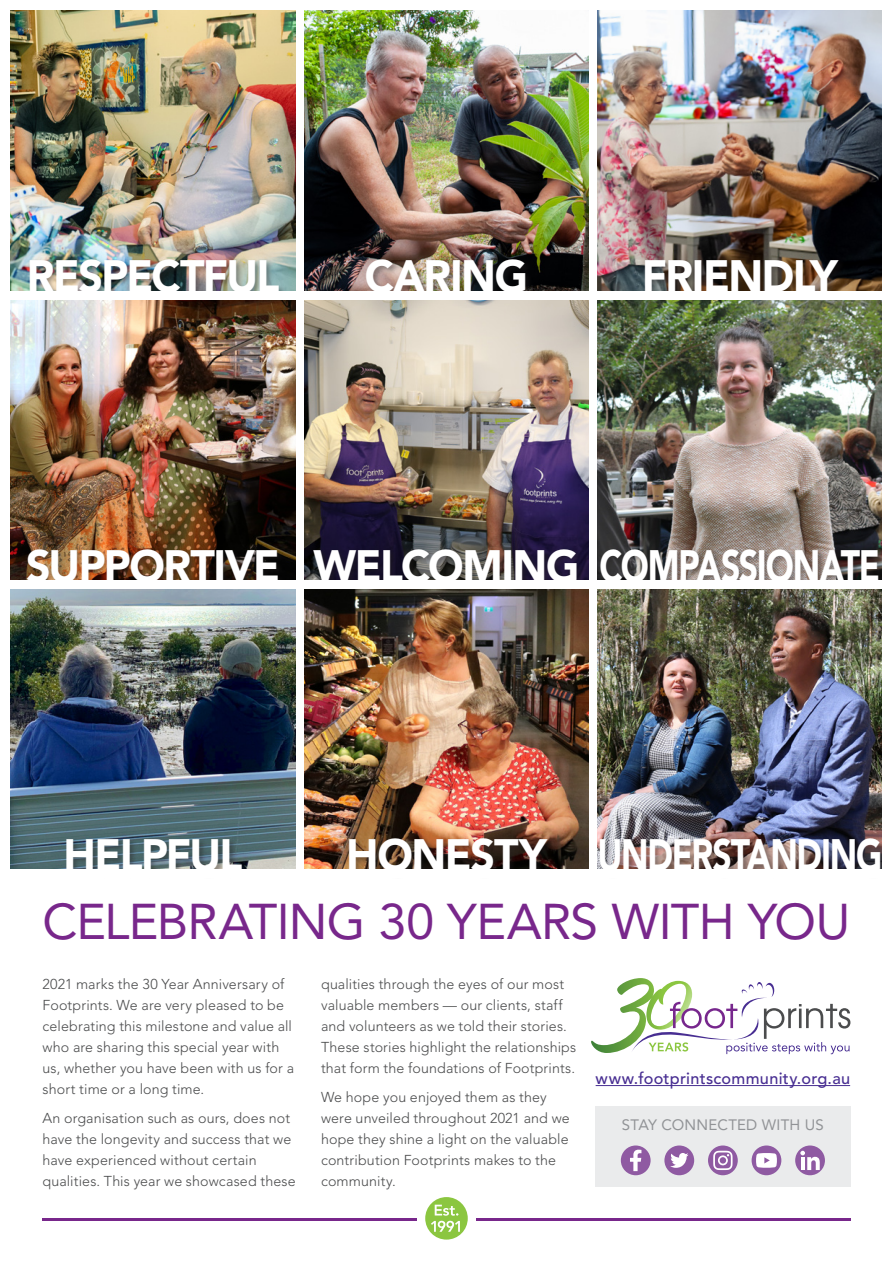
<style>
.page{position:relative;width:893px;height:1263px;background:#fff}
.page>*{position:absolute;margin:0;border:0;box-sizing:border-box;transform-origin:0 0}
.t1{font:49.8px "Avenir LT Std";letter-spacing:-.015em;color:#78278b}
.t2{font:900 45px "Avenir LT Std";letter-spacing:-.035em;color:#fff;scale:.95 1}
.t3{font:900 45px "Avenir LT Std";letter-spacing:-.035em;color:#fff;scale:.75 1}
.t4{font:500 16.35px "Avenir LT Std";letter-spacing:.02em;color:#482e92}
.t5{font:15px "Avenir LT Std";letter-spacing:.015em;color:#919396}
.t6{font:300 14.25px/21px "Avenir LT Std";letter-spacing:.01em;color:#4b4c4d}
</style>
<div class="page">
<img style="left:304px;top:11px;width:285px;height:280px">
<img style="left:11px;top:11px;width:285px;height:280px">
<img style="left:11px;top:300px;width:285px;height:280px">
<img style="left:11px;top:589px;width:285px;height:280px">
<hr style="left:476px;top:1218px;width:374px;height:2px;background:#78278b">
<img style="left:304px;top:300px;width:285px;height:280px">
<img style="left:304px;top:589px;width:285px;height:280px">
<img style="left:597px;top:11px;width:285px;height:280px">
<img style="left:597px;top:300px;width:285px;height:280px">
<img style="left:597px;top:589px;width:285px;height:280px">
<div style="left:425px;top:1197px;width:43px;height:42px;background:#8bc640;border-radius:50%"></div>
<svg style="left:431px;top:1205px;width:29px;height:27px"></svg>
<hr style="left:43px;top:1218px;width:374px;height:2px;background:#78278b">
<div style="left:365px;top:259px;width:168px;height:41px;background:#231f20;opacity:.4"></div>
<div style="left:26px;top:548px;width:260px;height:41px;background:#231f20;opacity:.4"></div>
<div style="left:65px;top:838px;width:185px;height:41px;background:#231f20;opacity:.4"></div>
<div style="left:28px;top:259px;width:259px;height:41px;background:#231f20;opacity:.4"></div>
<div style="left:312px;top:548px;width:272px;height:41px;background:#231f20;opacity:.4"></div>
<div style="left:348px;top:837px;width:207px;height:42px;background:#231f20;opacity:.4"></div>
<div style="left:644px;top:259px;width:202px;height:41px;background:#231f20;opacity:.4"></div>
<div style="left:600px;top:548px;width:286px;height:41px;background:#231f20;opacity:.4"></div>
<div style="left:599px;top:837px;width:289px;height:42px;background:#231f20;opacity:.4"></div>
<div style="left:0;top:291px;width:893px;height:9px;background:#fff"></div>
<div style="left:0;top:580px;width:893px;height:9px;background:#fff"></div>
<div style="left:0;top:870px;width:893px;height:8px;background:#fff"></div>
<div style="left:882px;top:0;width:11px;height:878px;background:#fff"></div>
<div style="left:595px;top:1106px;width:255px;height:80px;background:#eaebec"></div>
<div style="left:795px;top:1145px;width:30px;height:30px;background:#8f5aa2;border-radius:50%"></div>
<svg style="left:800px;top:1151px;width:20px;height:19px"></svg>
<div style="left:621px;top:1145px;width:30px;height:30px;background:#8f5aa2;border-radius:50%"></div>
<svg style="left:630px;top:1150px;width:11px;height:21px"></svg>
<div style="left:752px;top:1145px;width:29px;height:30px;background:#8f5aa2;border-radius:50%"></div>
<svg style="left:756px;top:1153px;width:21px;height:15px"></svg>
<svg style="left:708px;top:1145px;width:30px;height:30px"></svg>
<svg style="left:713px;top:1151px;width:20px;height:19px"></svg>
<div style="left:664px;top:1145px;width:30px;height:30px;background:#8f5aa2;border-radius:50%"></div>
<svg style="left:670px;top:1153px;width:18px;height:15px"></svg>
<svg style="left:591px;top:978px;width:259px;height:76px"></svg>
<hr style="left:596px;top:1085px;width:254px;height:1px;background:#482e92">
<p class="t2" style="left:27px;top:249px;width:268px">RESPECTFUL</p>
<p class="t2" style="left:365px;top:249px;width:173px">CARING</p>
<p class="t2" style="left:642px;top:249px;width:208px">FRIENDLY</p>
<p class="t2" style="left:26px;top:539px;width:269px">SUPPORTIVE</p>
<p class="t2" style="left:314px;top:539px;width:598px">WELCOMING COMPASSIONATE</p>
<p class="t2" style="left:64px;top:828px;width:190px">HELPFUL</p>
<p class="t2" style="left:346px;top:828px;width:213px">HONESTY</p>
<p class="t3" style="left:597px;top:828px;width:381px">UNDERSTANDING</p>
<p class="t1" style="left:43px;top:893px;width:809px">CELEBRATING 30 YEARS WITH YOU</p>
<p class="t6" style="left:43px;top:973px;width:253px">2021 marks the 30 Year Anniversary of Footprints. We are very pleased to be celebrating this milestone and value all who are sharing this special year with us, whether you have been with us for a short time or a long time.</p>
<p class="t6" style="left:43px;top:1108px;width:255px">An organisation such as ours, does not have the longevity and success that we have experienced without certain qualities. This year we showcased these</p>
<p class="t6" style="left:321px;top:973px;width:257px">qualities through the eyes of our most valuable members — our clients, staff and volunteers as we told their stories.<br>These stories highlight the relationships that form the foundations of Footprints.</p>
<p class="t6" style="left:321px;top:1087px;width:250px">We hope you enjoyed them as they were unveiled throughout 2021 and we hope they shine a light on the valuable contribution Footprints makes to the community.</p>
<p class="t4" style="left:596px;top:1069px;width:256px">www.footprintscommunity.org.au</p>
<p class="t5" style="left:622px;top:1116px;width:204px">STAY CONNECTED WITH US</p>
</div>
